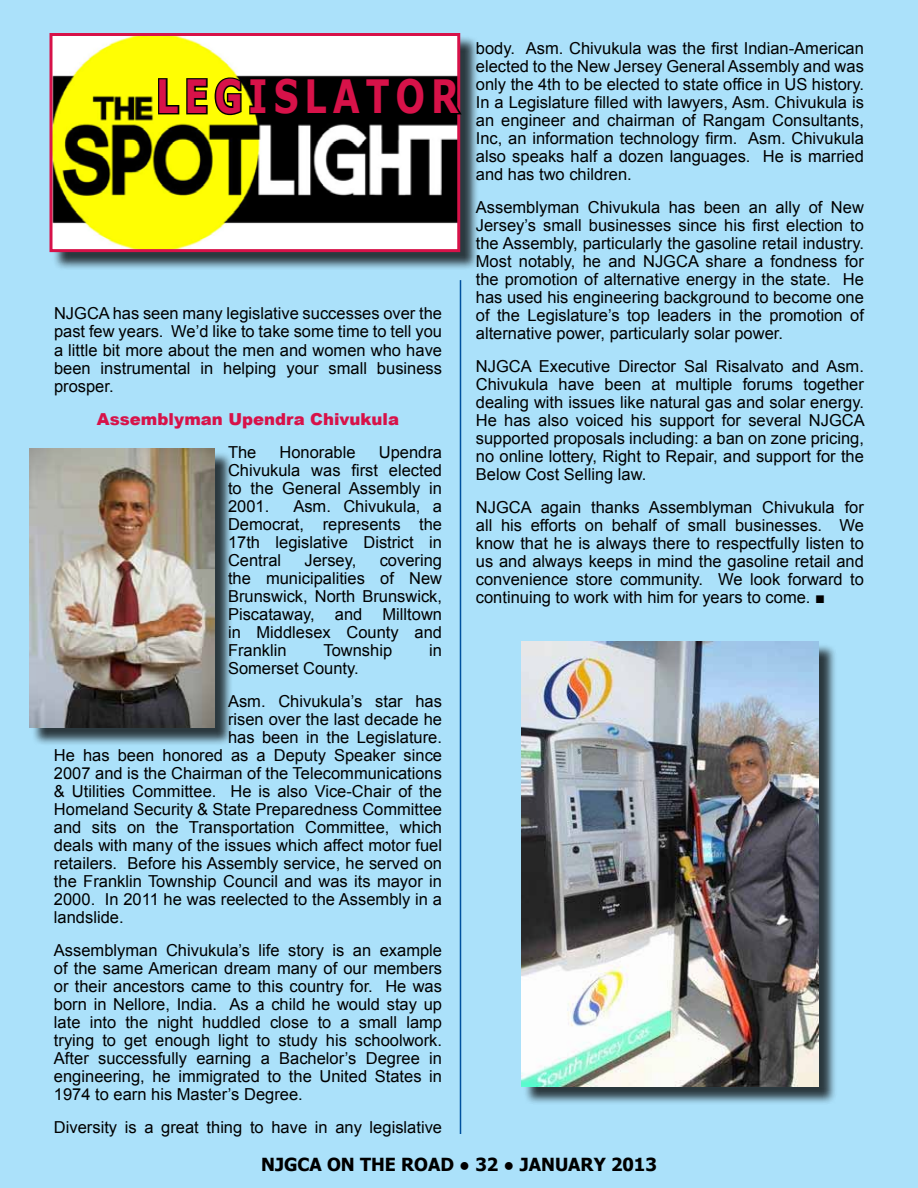
<style>
.page{position:relative;width:918px;height:1188px;background:#abe1fa}
.page>*{position:absolute;margin:0;border:0;box-sizing:border-box;transform-origin:0 0}
.t1{font:700 45.75px "Verdana";letter-spacing:.17em;color:#d71249;scale:.76 1}
.t2{font:700 18px "Tahoma";color:#000}
.t3{font:16.5px/18px "Arial";color:#000;text-align:justify}
.t4{font:900 16.5px "Arial";color:#d71249}
</style>
<div class="page">
<div style="left:52px;top:35px;width:427px;height:236px;background:#000;opacity:.75"></div>
<img style="left:54px;top:37px;width:402px;height:211px">
<div style="left:50px;top:33px;width:410px;height:219px;border:3px solid #d71249"></div>
<svg style="left:157px;top:76px;width:307px;height:41px;background:#343202"></svg>
<hr style="left:460px;top:280px;width:1px;height:854px;background:#00509e">
<div style="left:523px;top:644px;width:315px;height:461px;background:#000;opacity:.75"></div>
<img style="left:521px;top:641px;width:298px;height:445px">
<div style="left:32px;top:451px;width:201px;height:295px;background:#000;opacity:.75"></div>
<img style="left:29px;top:449px;width:186px;height:278px">
<h1 class="t1" style="left:156px;top:64px;width:399px">LEGISLATOR</h1>
<p class="t3" style="left:54px;top:305px;width:390px">NJGCA has seen many legislative successes over the past few years. We’d like to take some time to tell you a little bit more about the men and women who have been instrumental in helping your small business prosper.</p>
<p class="t4" style="left:97px;top:407px;width:304px">Assemblyman Upendra Chivukula</p>
<p class="t3" style="left:228px;top:443px;width:30px">The</p>
<p class="t3" style="left:280px;top:443px;width:78px">Honorable</p>
<p class="t3" style="left:228px;top:443px;width:216px;text-indent:151px">Upendra Chivukula was first elected to the General Assembly in 2001.</p>
<p class="t3" style="left:228px;top:497px;width:216px;text-indent:65px">Asm. Chivukula, a Democrat, represents the 17th legislative District in Central</p>
<p class="t3" style="left:228px;top:551px;width:216px;text-indent:152px">covering the municipalities of New Brunswick, North Brunswick, Piscataway, and Milltown in Middlesex County and Franklin</p>
<p class="t3" style="left:304px;top:551px;width:53px">Jersey,</p>
<p class="t3" style="left:323px;top:641px;width:70px">Township</p>
<p class="t3" style="left:429px;top:641px;width:14px">in</p>
<p class="t3" style="left:228px;top:652px;width:216px;line-height:33px">Somerset County.<br>Asm. Chivukula’s star has</p>
<p class="t3" style="left:228px;top:710px;width:216px">risen over the last decade he</p>
<p class="t3" style="left:228px;top:728px;width:216px">has been in the Legislature.</p>
<p class="t3" style="left:54px;top:746px;width:390px">He has been honored as a Deputy Speaker since</p>
<p class="t3" style="left:54px;top:764px;width:390px">2007 and is the Chairman of the Telecommunications</p>
<p class="t3" style="left:54px;top:782px;width:390px">&amp; Utilities Committee. He is also Vice-Chair of the</p>
<p class="t3" style="left:54px;top:800px;width:390px">Homeland Security &amp; State Preparedness Committee</p>
<p class="t3" style="left:54px;top:818px;width:390px">and sits on the Transportation Committee, which</p>
<p class="t3" style="left:54px;top:836px;width:390px">deals with many of the issues which affect motor fuel</p>
<p class="t3" style="left:54px;top:854px;width:390px">retailers. Before his Assembly service, he served on</p>
<p class="t3" style="left:54px;top:872px;width:390px">the Franklin Township Council and was its mayor in</p>
<p class="t3" style="left:54px;top:890px;width:390px">2000. In 2011 he was reelected to the Assembly in a</p>
<p class="t3" style="left:54px;top:908px;width:71px">landslide.</p>
<p class="t3" style="left:54px;top:941px;width:390px">Assemblyman Chivukula’s life story is an example of the same American dream many of our members or their ancestors came to this country for. He was born in Nellore, India. As a child he would stay up late into the night huddled close to a small lamp trying to get enough light to study his schoolwork.<br>After successfully earning a Bachelor’s Degree in engineering, he immigrated to the United States in 1974 to earn his Master’s Degree.</p>
<p class="t3" style="left:54px;top:1118px;width:390px">Diversity is a great thing to have in any legislative</p>
<p class="t3" style="left:476px;top:39px;width:390px">body. Asm. Chivukula was the first Indian-American elected to the New Jersey General Assembly and was only the 4th to be elected to state office in US history.<br>In a Legislature filled with lawyers, Asm. Chivukula is an engineer and chairman of Rangam Consultants, Inc, an information technology firm. Asm. Chivukula also speaks half a dozen languages. He is married and has two children.</p>
<p class="t3" style="left:476px;top:198px;width:390px">Assemblyman Chivukula has been an ally of New Jersey’s small businesses since his first election to the Assembly, particularly the gasoline retail industry.<br>Most notably, he and NJGCA share a fondness for the promotion of alternative energy in the state. He has used his engineering background to become one of the Legislature’s top leaders in the promotion of alternative power, particularly solar power.</p>
<p class="t3" style="left:476px;top:357px;width:391px">NJGCA Executive Director Sal Risalvato and Asm.<br>Chivukula have been at multiple forums together dealing with issues like natural gas and solar energy.<br>He has also voiced his support for several NJGCA supported proposals including: a ban on zone pricing, no online lottery, Right to Repair, and support for the Below Cost Selling law.</p>
<p class="t3" style="left:476px;top:498px;width:390px">NJGCA again thanks Assemblyman Chivukula for all his efforts on behalf of small businesses. We know that he is always there to respectfully listen to us and always keeps in mind the gasoline retail and convenience store community. We look forward to continuing to work with him for years to come. ■</p>
<p class="t2" style="left:261px;top:1152px;width:397px">NJGCA ON THE ROAD ● 32 ● JANUARY 2013</p>
</div>
